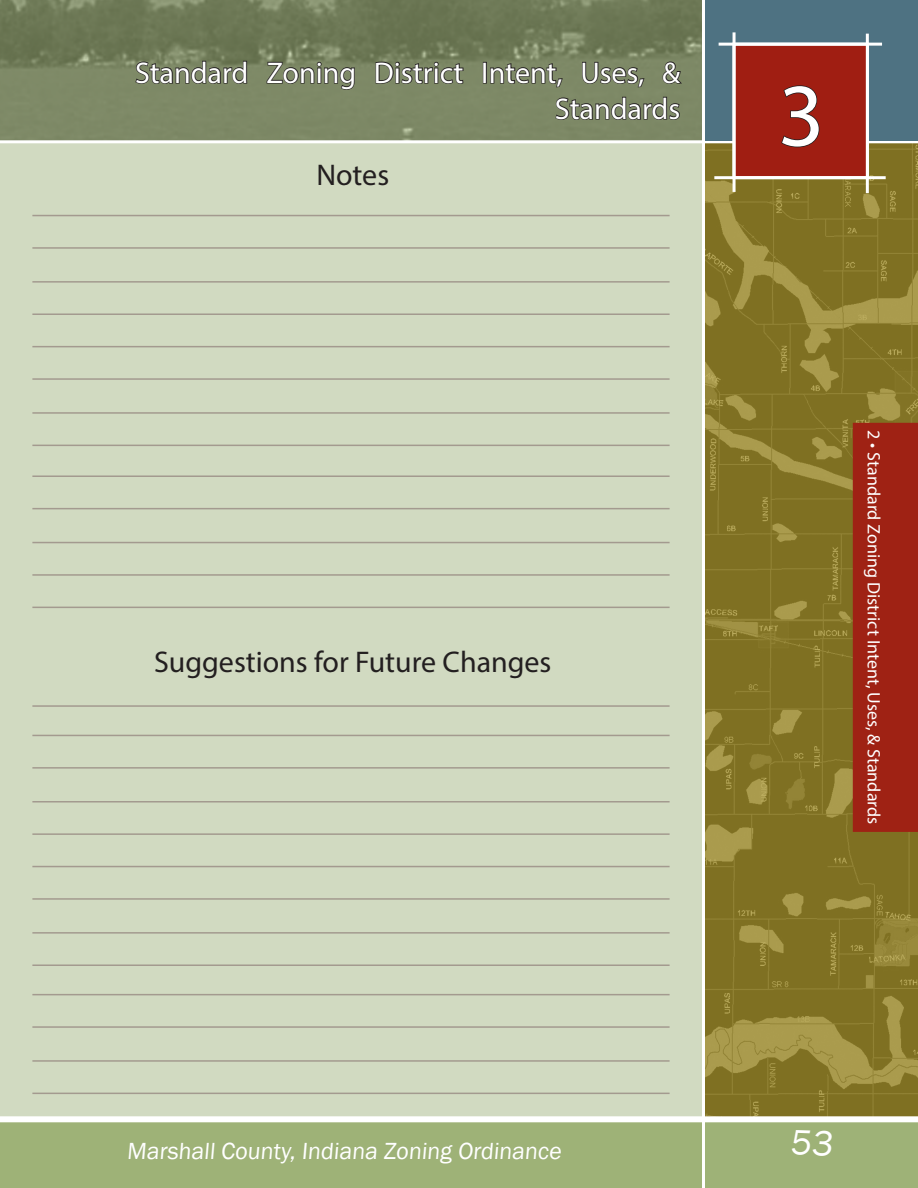
<style>
.page{position:relative;width:918px;height:1188px;background:#fff}
.page>*{position:absolute;margin:0;border:0;box-sizing:border-box;transform-origin:0 0}
.t1{font:90px "Myriad Pro";color:#fff}
.t2{font:30px/36px "Myriad Pro";color:#fff;text-align:right}
.t3{font:30px "Myriad Pro";color:#231f20}
.Development_Standard{font:24px "Franklin Gothic";color:#fff}
.t4{font:18px "Myriad Pro";color:#fff}
</style>
<div class="page">
<div style="left:0;top:134px;width:918px;height:1054px;background:#d1dac1"></div>
<img style="left:705px;top:143px;width:213px;height:973px">
<svg style="left:0;top:0;width:918px;height:143px;background:#778261"></svg>
<svg style="left:0;top:1116px;width:918px;height:72px;background:#a6b882"></svg>
<div style="left:702px;top:0;width:216px;height:140px;background:#4e7282"></div>
<hr style="left:702px;top:0;width:3px;height:1188px;background:#fff">
<div style="left:732px;top:43px;width:137px;height:136px;background:#a01e12;border:3px solid #fff"></div>
<svg style="left:781px;top:85px;width:39px;height:63px"></svg>
<hr style="left:866px;top:34px;width:3px;height:159px;background:#fff">
<hr style="left:733px;top:32px;width:3px;height:160px;background:#fff">
<hr style="left:719px;top:43px;width:163px;height:3px;background:#fff">
<hr style="left:714px;top:176px;width:172px;height:3px;background:#fff">
<svg style="left:134px;top:16px;width:114px;height:104px;background:#6f7959"></svg>
<svg style="left:266px;top:61px;width:90px;height:65px;background:#717b5c"></svg>
<svg style="left:375px;top:61px;width:89px;height:24px;background:#5d634d"></svg>
<div style="left:483px;top:62px;width:4px;height:22px;border:2px solid #231f20"></div>
<svg style="left:489px;top:52px;width:193px;height:92px;background:#757e61"></svg>
<div style="left:853px;top:423px;width:65px;height:409px;background:#9f2214"></div>
<hr style="left:32px;top:215px;width:638px;height:1px;background:#a39a8f">
<hr style="left:32px;top:247px;width:638px;height:2px;background:#a39a8f">
<hr style="left:32px;top:281px;width:638px;height:2px;background:#a39a8f">
<hr style="left:32px;top:314px;width:638px;height:1px;background:#a39a8f">
<hr style="left:32px;top:346px;width:638px;height:1px;background:#a39a8f">
<hr style="left:32px;top:378px;width:638px;height:2px;background:#a39a8f">
<hr style="left:32px;top:412px;width:638px;height:2px;background:#a39a8f">
<hr style="left:32px;top:445px;width:638px;height:1px;background:#a39a8f">
<hr style="left:32px;top:476px;width:638px;height:1px;background:#a39a8f">
<hr style="left:32px;top:508px;width:638px;height:1px;background:#a39a8f">
<hr style="left:32px;top:542px;width:638px;height:1px;background:#a39a8f">
<hr style="left:32px;top:574px;width:638px;height:2px;background:#a39a8f">
<hr style="left:32px;top:607px;width:638px;height:1px;background:#a39a8f">
<hr style="left:32px;top:705px;width:638px;height:2px;background:#a39a8f">
<hr style="left:32px;top:735px;width:638px;height:1px;background:#a39a8f">
<hr style="left:32px;top:767px;width:638px;height:2px;background:#a39a8f">
<hr style="left:32px;top:801px;width:638px;height:1px;background:#a39a8f">
<hr style="left:32px;top:833px;width:638px;height:2px;background:#a39a8f">
<hr style="left:32px;top:866px;width:638px;height:1px;background:#a39a8f">
<hr style="left:32px;top:898px;width:638px;height:2px;background:#a39a8f">
<hr style="left:32px;top:932px;width:638px;height:2px;background:#a39a8f">
<hr style="left:32px;top:964px;width:638px;height:2px;background:#a39a8f">
<hr style="left:32px;top:994px;width:638px;height:1px;background:#a39a8f">
<hr style="left:32px;top:1026px;width:638px;height:2px;background:#a39a8f">
<hr style="left:32px;top:1060px;width:638px;height:2px;background:#a39a8f">
<hr style="left:32px;top:1093px;width:638px;height:1px;background:#a39a8f">
<svg style="left:791px;top:1130px;width:42px;height:26px"></svg>
<h2 class="t2" style="left:135px;top:54px;width:547px">Standard Zoning District Intent, Uses, &amp;<br>Standards</h2>
<h2 class="t3" style="left:316px;top:156px;width:74px">Notes</h2>
<h2 class="t3" style="left:154px;top:643px;width:399px">Suggestions for Future Changes</h2>
<h1 class="t1" style="left:778px;top:60px;width:48px">3</h1>
<p class="t4" style="left:885px;top:430px;width:395px;rotate:90deg">2 • Standard Zoning District Intent, Uses, &amp; Standards</p>
<p class="Development_Standard" style="left:127px;top:1136px;width:438px">Marshall County, Indiana Zoning Ordinance</p>
</div>
